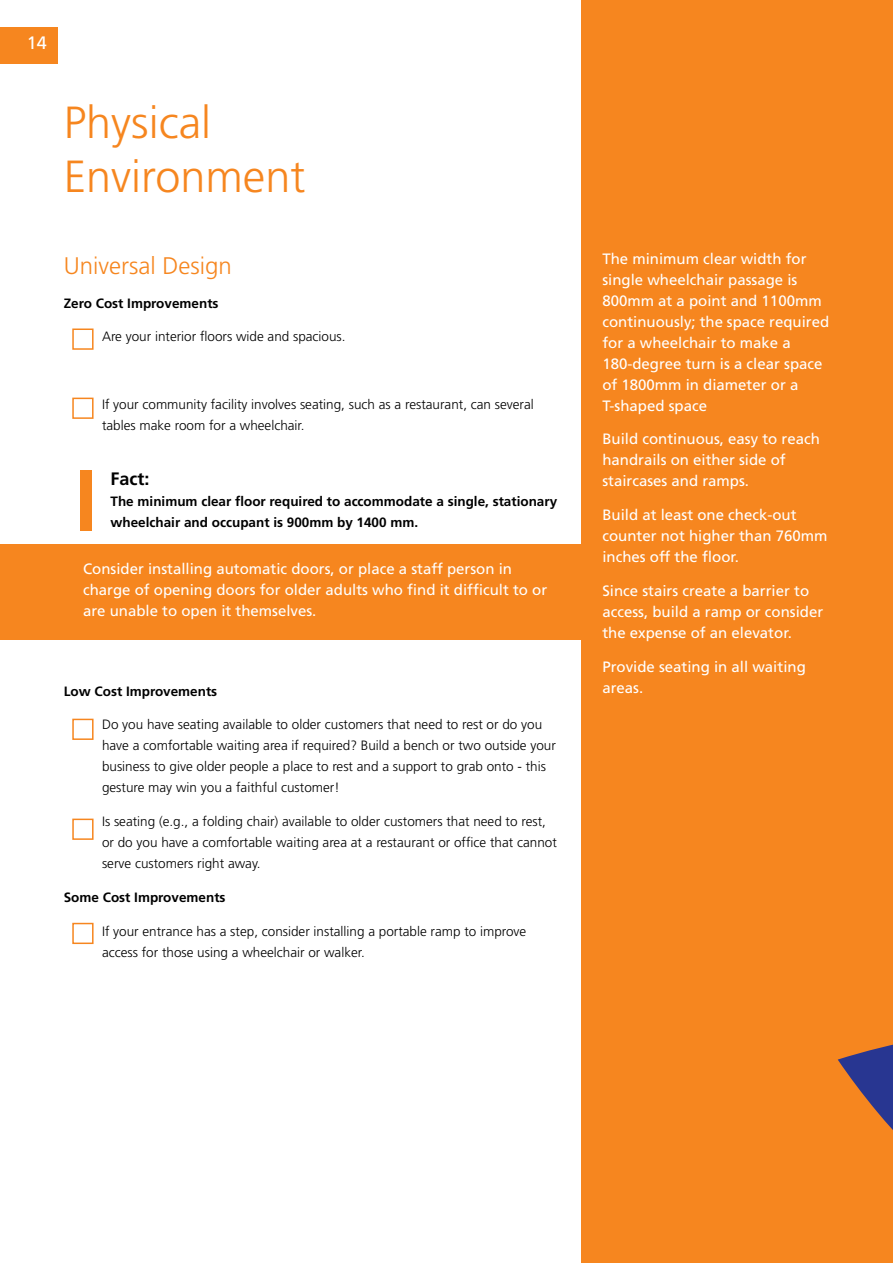
<style>
.page{position:relative;width:893px;height:1263px;background:#fff}
.page>*{position:absolute;margin:0;border:0;box-sizing:border-box;transform-origin:0 0}
.t1{font:300 45px/54px "Frutiger";color:#f6861f}
.t2{font:300 24px "Frutiger";color:#f6861f}
.t3{font:700 18px "Frutiger";color:#000}
.t4{font:18px "Frutiger";color:#fff}
.t5{font:15px/21px "Frutiger";color:#fff}
.t6{font:300 13.5px/21px "Frutiger";color:#000}
.t7{font:700 13.5px/21px "Frutiger";color:#000}
</style>
<div class="page">
<div style="left:0;top:28px;width:57px;height:36px;background:#f6861f"></div>
<div style="left:581px;top:0;width:312px;height:1263px;background:#f6861f"></div>
<div style="left:80px;top:471px;width:12px;height:60px;background:#f6861f"></div>
<div style="left:72px;top:328px;width:22px;height:22px;background:#fff;border:2px solid #f6861f"></div>
<div style="left:72px;top:398px;width:22px;height:21px;background:#fff;border:2px solid #f6861f"></div>
<div style="left:0;top:544px;width:580px;height:96px;background:#f6861f"></div>
<div style="left:72px;top:719px;width:22px;height:21px;background:#fff;border:2px solid #f6861f"></div>
<div style="left:72px;top:819px;width:22px;height:21px;background:#fff;border:2px solid #f6861f"></div>
<div style="left:72px;top:923px;width:22px;height:21px;background:#fff;border:2px solid #f6861f"></div>
<svg style="left:838px;top:1044px;width:55px;height:86px"></svg>
<h3 class="t4" style="left:27px;top:32px;width:22px">14</h3>
<h1 class="t1" style="left:64px;top:95px;width:243px">Physical<br>Environment</h1>
<h2 class="t2" style="left:64px;top:252px;width:170px">Universal Design</h2>
<p class="t7" style="left:64px;top:292px;width:156px">Zero Cost Improvements</p>
<p class="t6" style="left:102px;top:326px;width:245px">Are your interior floors wide and spacious.</p>
<p class="t6" style="left:102px;top:394px;width:433px">If your community facility involves seating, such as a restaurant, can several tables make room for a wheelchair.</p>
<h3 class="t3" style="left:111px;top:468px;width:41px">Fact:</h3>
<p class="t7" style="left:111px;top:490px;width:448px">The minimum clear floor required to accommodate a single, stationary wheelchair and occupant is 900mm by 1400 mm.</p>
<p class="t5" style="left:83px;top:558px;width:466px">Consider installing automatic doors, or place a staff person in charge of opening doors for older adults who find it difficult to or are unable to open it themselves.</p>
<p class="t7" style="left:64px;top:680px;width:155px">Low Cost Improvements</p>
<p class="t6" style="left:102px;top:714px;width:455px">Do you have seating available to older customers that need to rest or do you have a comfortable waiting area if required? Build a bench or two outside your business to give older people a place to rest and a support to grab onto - this gesture may win you a faithful customer!</p>
<p class="t6" style="left:102px;top:811px;width:456px">Is seating (e.g., a folding chair) available to older customers that need to rest, or do you have a comfortable waiting area at a restaurant or office that cannot serve customers right away.</p>
<p class="t7" style="left:64px;top:886px;width:163px">Some Cost Improvements</p>
<p class="t6" style="left:102px;top:920px;width:426px">If your entrance has a step, consider installing a portable ramp to improve access for those using a wheelchair or walker.</p>
<p class="t5" style="left:602px;top:248px;width:228px">The minimum clear width for single wheelchair passage is<br>800mm at a point and 1100mm continuously; the space required for a wheelchair to make a<br>180-degree turn is a clear space of 1800mm in diameter or a<br>T-shaped space</p>
<p class="t5" style="left:602px;top:429px;width:219px">Build continuous, easy to reach handrails on either side of staircases and ramps.</p>
<p class="t5" style="left:602px;top:504px;width:227px">Build at least one check-out counter not higher than 760mm inches off the floor.</p>
<p class="t5" style="left:602px;top:580px;width:222px">Since stairs create a barrier to access, build a ramp or consider the expense of an elevator.</p>
<p class="t5" style="left:602px;top:656px;width:205px">Provide seating in all waiting areas.</p>
</div>
